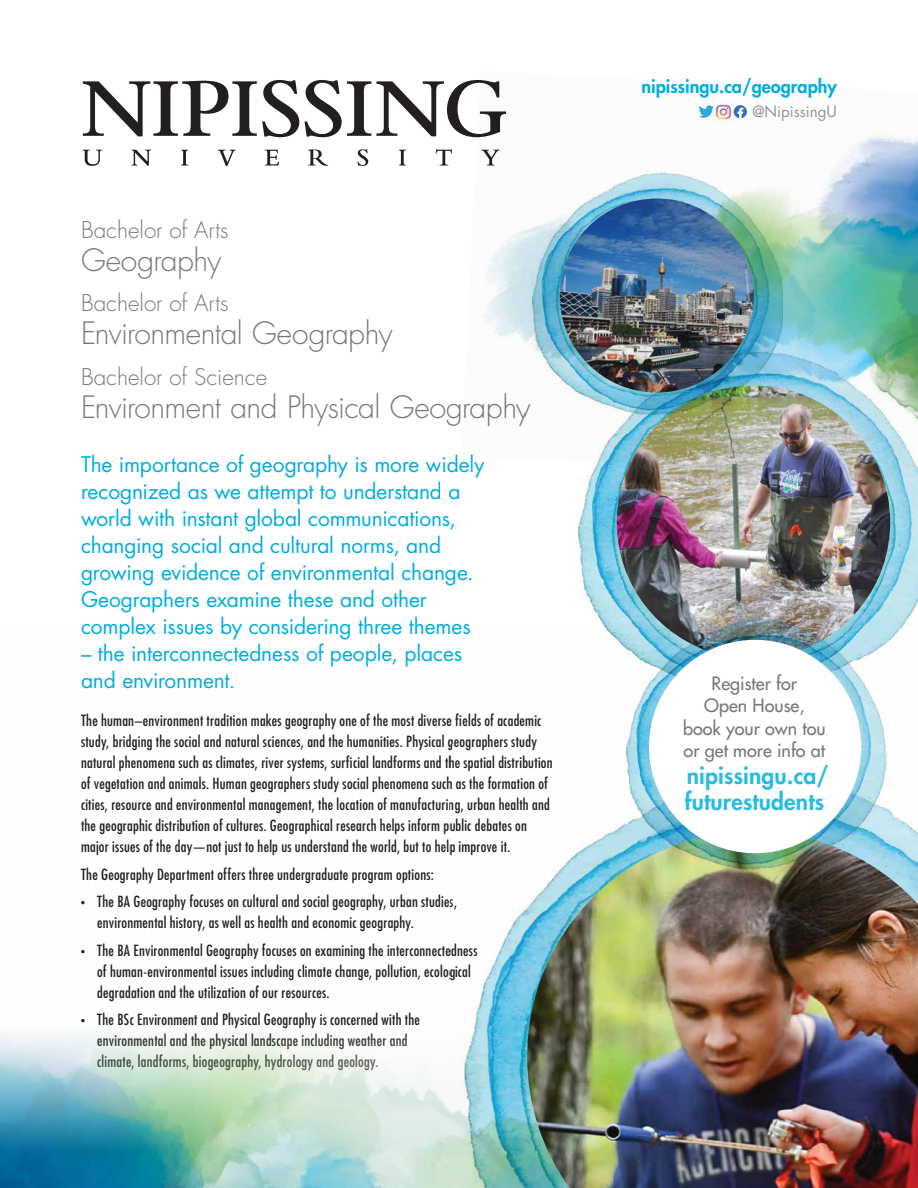
<style>
.page{position:relative;width:918px;height:1188px;background:#fff}
.page>*{position:absolute;margin:0;border:0;box-sizing:border-box;transform-origin:0 0}
.t1{font:300 30px "Futura Std";letter-spacing:-.02em;color:#77787b}
.t2{font:800 22.8px/26.4px "Futura Std";letter-spacing:.005em;color:#29bce3}
.t3{font:300 22.5px "Futura Std";color:#77787b}
.t4{font:21px/27px "Futura Std";letter-spacing:-.01em;color:#00aedd}
.t5{font:500 18px/22.5px "Futura Std";color:#77787b;text-align:center}
.t6{font:800 18px "Futura Std";color:#00aedd}
.t7{font:15.15px "Futura Std";color:#939598}
.t8{font:condensed 15px/21px "Futura Std";letter-spacing:.015em;color:#231f20}
.s1{font-weight:300;font-size:9px}
</style>
<div class="page">
<svg style="left:83px;top:80px;width:216px;height:57px"></svg>
<svg style="left:305px;top:80px;width:157px;height:57px"></svg>
<svg style="left:83px;top:150px;width:19px;height:16px"></svg>
<svg style="left:132px;top:150px;width:19px;height:16px"></svg>
<svg style="left:181px;top:150px;width:7px;height:15px"></svg>
<svg style="left:218px;top:150px;width:18px;height:16px"></svg>
<svg style="left:265px;top:150px;width:14px;height:15px"></svg>
<svg style="left:308px;top:149px;width:20px;height:17px"></svg>
<svg style="left:357px;top:149px;width:11px;height:17px"></svg>
<svg style="left:399px;top:150px;width:7px;height:15px"></svg>
<svg style="left:436px;top:149px;width:16px;height:16px"></svg>
<img style="left:0;top:1032px;width:453px;height:156px">
<img style="left:462px;top:80px;width:456px;height:262px">
<img style="left:578px;top:334px;width:340px;height:304px">
<img style="left:617px;top:385px;width:273px;height:226px">
<img style="left:528px;top:160px;width:255px;height:271px">
<img style="left:560px;top:199px;width:194px;height:194px;border-radius:97px">
<img style="left:453px;top:813px;width:465px;height:375px">
<img style="left:527px;top:839px;width:391px;height:349px">
<img style="left:613px;top:611px;width:280px;height:270px">
<svg style="left:648px;top:639px;width:214px;height:215px"></svg>
<h3 class="t3" style="left:81px;top:216px;width:149px">Bachelor of Arts</h3>
<h1 class="t1" style="left:81px;top:242px;width:142px">Geography</h1>
<h3 class="t3" style="left:81px;top:289px;width:149px">Bachelor of Arts</h3>
<h1 class="t1" style="left:81px;top:315px;width:313px">Environmental Geography</h1>
<h3 class="t3" style="left:81px;top:363px;width:188px">Bachelor of Science</h3>
<h1 class="t1" style="left:81px;top:389px;width:451px">Environment and Physical Geography</h1>
<p class="t4" style="left:81px;top:451px;width:405px">The importance of geography is more widely recognized as we attempt to understand a world with instant global communications, changing social and cultural norms, and growing evidence of environmental change.<br>Geographers examine these and other complex issues by considering three themes</p>
<h3 class="t4" style="left:81px;top:640px;width:383px">– the interconnectedness of people, places and environment.</h3>
<p class="t8" style="left:81px;top:710px;width:473px">The human–environment tradition makes geography one of the most diverse fields of academic study, bridging the social and natural sciences, and the humanities. Physical geographers study natural phenomena such as climates, river systems, surficial landforms and the spatial distribution of vegetation and animals. Human geographers study social phenomena such as the formation of cities, resource and environmental management, the location of manufacturing, urban health and the geographic distribution of cultures. Geographical research helps inform public debates on major issues of the day—not just to help us understand the world, but to help improve it.</p>
<p class="t8" style="left:81px;top:863px;width:354px">The Geography Department offers three undergraduate program options:</p>
<p class="t8" style="left:97px;top:891px;width:362px;text-indent:-16px"><span class="s1">•</span> The BA Geography focuses on cultural and social geography, urban studies, environmental history, as well as health and economic geography.</p>
<p class="t8" style="left:97px;top:939px;width:382px;text-indent:-16px"><span class="s1">•</span> The BA Environmental Geography focuses on examining the interconnectedness of human-environmental issues including climate change, pollution, ecological degradation and the utilization of our resources.</p>
<p class="t8" style="left:97px;top:1009px;width:324px;text-indent:-16px"><span class="s1">•</span> The BSc Environment and Physical Geography is concerned with the environmental and the physical landscape including weather and climate, landforms, biogeography, hydrology and geology.</p>
<p class="t6" style="left:641px;top:75px;width:197px">nipissingu.ca/geography</p>
<p class="t7" style="left:752px;top:102px;width:86px">@NipissingU</p>
<p class="t5" style="left:683px;top:672px;width:144px">Register for<br>Open House,<br>book your own tou or get more info at</p>
<h2 class="t2" style="left:685px;top:762px;width:145px">nipissingu.ca/ futurestudents</h2>
</div>
